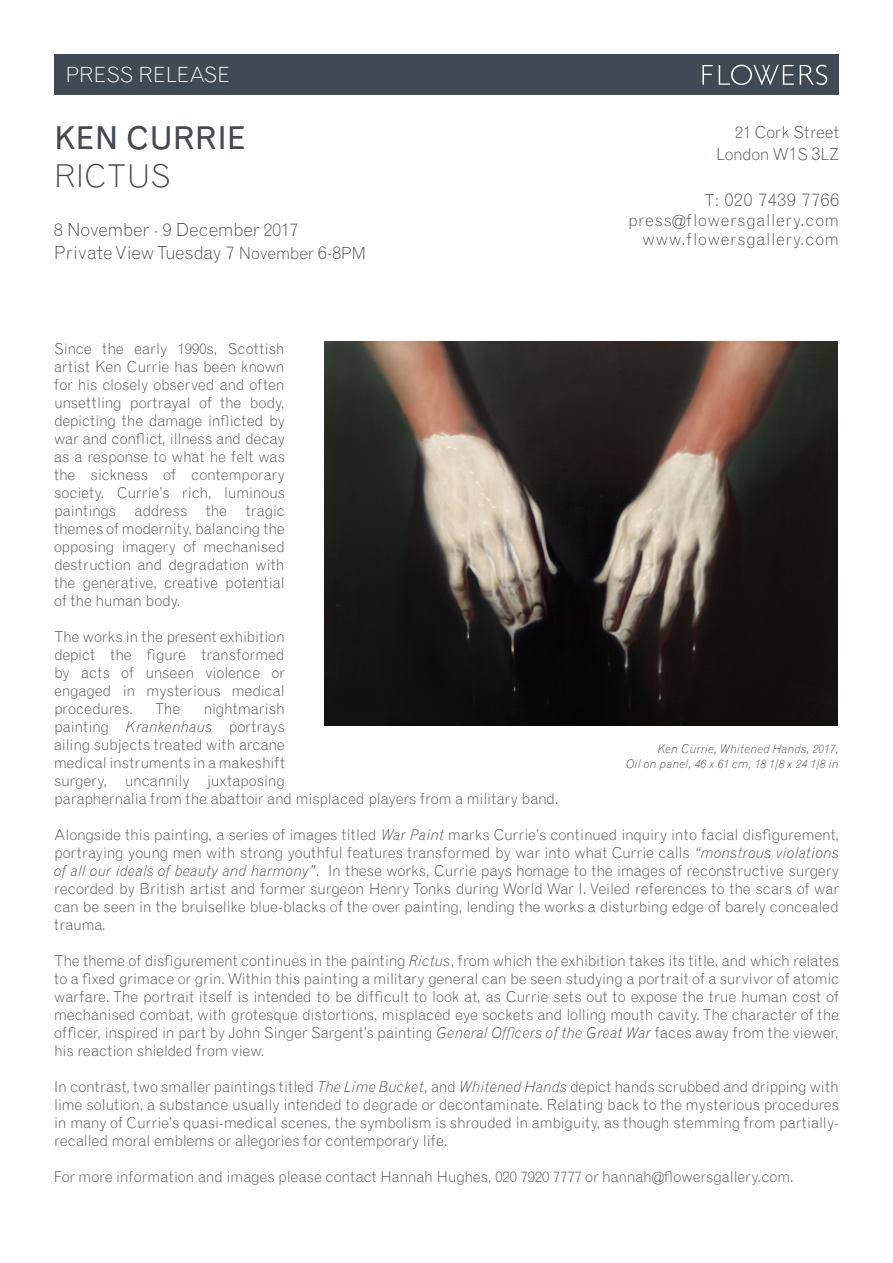
<style>
.page{position:relative;width:893px;height:1263px;background:#fff}
.page>*{position:absolute;margin:0;border:0;box-sizing:border-box;transform-origin:0 0}
.t1{font:31.5px "Grotesque MT Std";color:#434a55}
.t2{font:300 31.5px "Grotesque MT Std";color:#434a55}
.t3{font:300 21px "Grotesque MT Std";color:#fff}
.t4{font:300 18px "Grotesque MT Std";color:#434a55}
.t5{font:300 18px "Grotesque MT Std";letter-spacing:.05em;color:#434a55}
.t6{font:300 16.5px "Grotesque MT Std";letter-spacing:.035em;color:#434a55}
.t7{font:300 16.5px "Grotesque MT Std";color:#434a55}
.t8{font:300 16.5px "Grotesque MT Std";letter-spacing:-.02em;color:#434a55}
.t9{font:300 15px/18px "Grotesque MT Std";letter-spacing:-.01em;color:#434a55;text-align:justify}
.t10{font:italic 300 12px "Grotesque MT Std";color:#434a55}
.s1{font-size:16.5px}
.s2{font-size:18px}
.s3{font-style:italic}
</style>
<div class="page">
<div style="left:54px;top:54px;width:785px;height:40px;background:#3f4a55"></div>
<svg style="left:702px;top:65px;width:11px;height:20px"></svg>
<svg style="left:800px;top:65px;width:27px;height:20px"></svg>
<svg style="left:719px;top:65px;width:75px;height:20px"></svg>
<img style="left:325px;top:342px;width:513px;height:383px">
<p class="t3" style="left:66px;top:62px;width:166px">PRESS RELEASE</p>
<p class="t1" style="left:54px;top:120px;width:193px">KEN CURRIE</p>
<p class="t2" style="left:54px;top:157px;width:118px">RICTUS</p>
<p class="t4" style="left:54px;top:219px;width:246px">8 November <span class="s1">-</span> 9 December 2017</p>
<p class="t4" style="left:54px;top:242px;width:313px">Private View Tuesday 7 <span class="s1">November</span> 6-8<span class="s1">PM</span></p>
<p class="t7" style="left:735px;top:122px;width:105px">21 Cork Street</p>
<p class="t8" style="left:716px;top:144px;width:125px">London W<span class="s2">1</span>S <span class="s2">3</span>LZ</p>
<p class="t5" style="left:704px;top:189px;width:136px"><span class="s1">T:</span> 020 7439 7766</p>
<p class="t6" style="left:628px;top:210px;width:212px">press@flowersgallery.com</p>
<p class="t6" style="left:642px;top:230px;width:198px">www.flowersgallery.com</p>
<p class="t9" style="left:54px;top:339px;width:232px">Since the early 1990s, Scottish artist Ken Currie has been known for his closely observed and often unsettling portrayal of the body, depicting the damage inflicted by war and conflict, illness and decay as a response to what he felt was the sickness of contemporary society. Currie’s rich, luminous paintings address the tragic themes of modernity, balancing the opposing imagery of mechanised destruction and degradation with the generative, creative potential of the human body.</p>
<p class="t9" style="left:54px;top:627px;width:232px">The works in the present exhibition depict the figure transformed by acts of unseen violence or engaged in mysterious medical procedures.</p>
<p class="t9" style="left:54px;top:699px;width:506px;text-align:left;text-indent:150px">nightmarish<br>painting <span class="s3">Krankenhaus</span> portrays<br>ailing subjects treated with arcane<br>medical instruments in a makeshift<br>surgery, uncannily juxtaposing<br>paraphernalia from the abattoir and misplaced players from a military band.</p>
<p class="t9" style="left:54px;top:826px;width:786px">Alongside this painting, a series of images titled <span class="s3">War Paint</span> marks Currie’s continued inquiry into facial disfigurement, portraying young men with strong youthful features transformed by war into what Currie calls <span class="s3">“monstrous violations of all our ideals of beauty and harmony”</span>. In these works, Currie pays homage to the images of reconstructive surgery recorded by British artist and former surgeon Henry Tonks during World War I. Veiled references to the scars of war can be seen in the bruiselike blue-blacks of the over painting, lending the works a disturbing edge of barely concealed trauma.</p>
<p class="t9" style="left:54px;top:952px;width:786px">The theme of disfigurement continues in the painting <span class="s3">Rictus</span>, from which the exhibition takes its title, and which relates to a fixed grimace or grin. Within this painting a military general can be seen studying a portrait of a survivor of atomic warfare. The portrait itself is intended to be difficult to look at, as Currie sets out to expose the true human cost of mechanised combat, with grotesque distortions, misplaced eye sockets and lolling mouth cavity. The character of the officer, inspired in part by John Singer Sargent’s painting <span class="s3">General Officers of the Great War</span> faces away from the viewer, his reaction shielded from view.</p>
<p class="t9" style="left:54px;top:1078px;width:786px">In contrast, two smaller paintings titled <span class="s3">The Lime Bucket</span>, and <span class="s3">Whitened Hands</span> depict hands scrubbed and dripping with lime solution, a substance usually intended to degrade or decontaminate. Relating back to the mysterious procedures in many of Currie’s quasi-medical scenes, the symbolism is shrouded in ambiguity, as though stemming from partially&shy;recalled moral emblems or allegories for contemporary life.</p>
<p class="t9" style="left:54px;top:1168px;width:741px">For more information and images please contact Hannah Hughes, 020 7920 7777 or hannah@flowersgallery.com.</p>
<p class="t9" style="left:155px;top:699px;width:27px">The</p>
<p class="t10" style="left:657px;top:742px;width:183px">Ken Currie, Whitened Hands, 2017,</p>
<p class="t10" style="left:626px;top:756px;width:214px">Oil on panel, 46 x 61 cm, 18 1/8 x 24 1/8 in</p>
</div>
